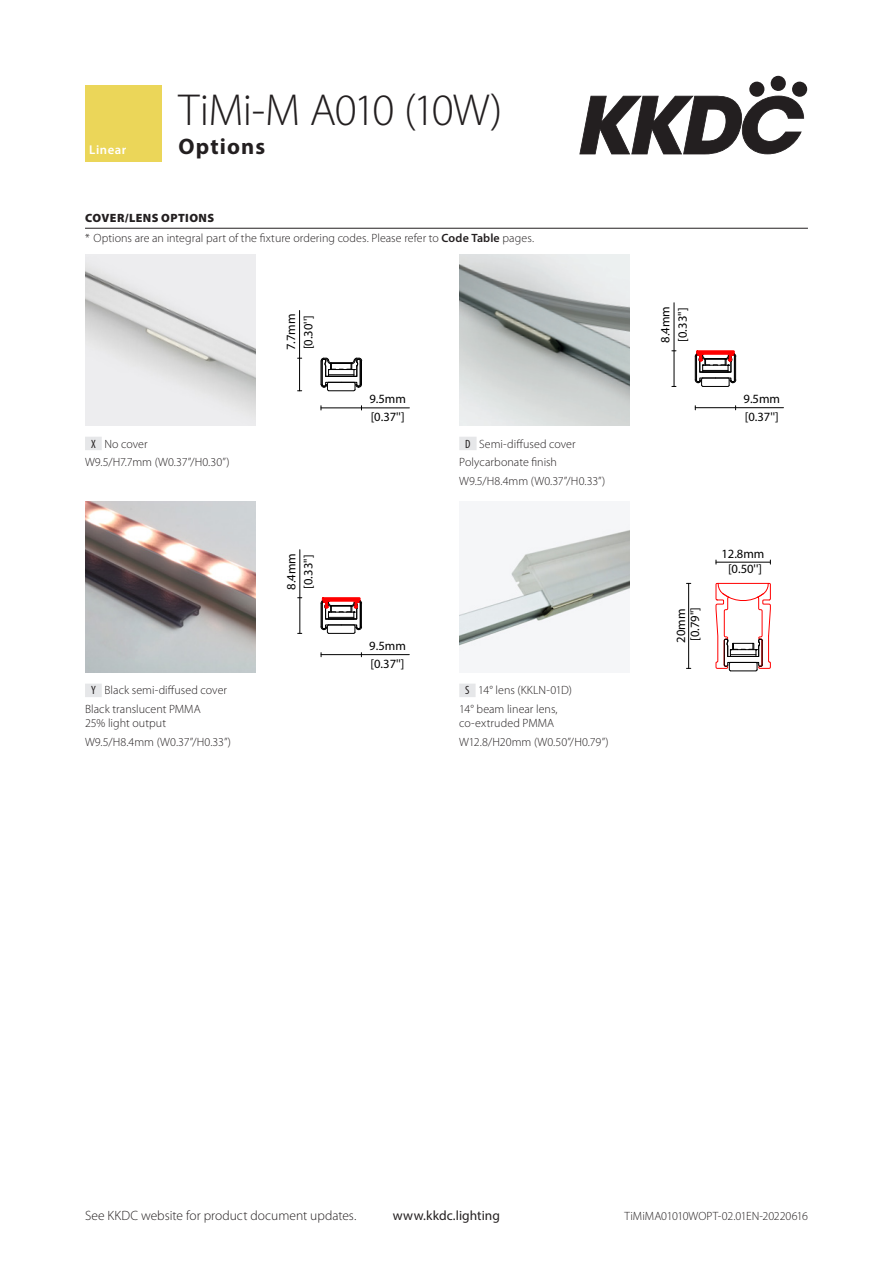
<style>
.page{position:relative;width:893px;height:1263px;background:#fff}
.page>*{position:absolute;margin:0;border:0;box-sizing:border-box;transform-origin:0 0}
.title_line1{font:300 45px "Myriad Pro";letter-spacing:-.025em;color:#231f20}
.title_line2{font:700 22.5px "Myriad Pro";letter-spacing:.05em;color:#231f20}
.t1{font:300 13.5px "Myriad Pro";color:#231f20}
.t2{font:13.5px "Myriad Pro";letter-spacing:.005em;color:#231f20}
.t3{font:600 12.75px "Myriad Pro";letter-spacing:.04em;color:#fff}
.t4{font:12.6px/17.2px "Myriad Pro";color:#000}
.body{font:300 12px/14.4px "Myriad Pro";color:#231f20}
.Section_sub_text{font:300 12px "Myriad Pro";letter-spacing:.005em;color:#231f20}
.Product_code_Options{font:300 12px "Myriad Pro";letter-spacing:.005em;color:#231f20}
.Section_heading_top{font:900 12px "Myriad Pro";letter-spacing:.035em;color:#231f20}
.s1{font-weight:600}
.s2{font-weight:400;font-stretch:condensed}
</style>
<div class="page">
<svg style="left:579px;top:96px;width:225px;height:58px"></svg>
<svg style="left:749px;top:81px;width:16px;height:16px"></svg>
<div style="left:770px;top:76px;width:16px;height:15px;background:#231f20;border-radius:50%"></div>
<div style="left:792px;top:81px;width:15px;height:16px;background:#231f20;border-radius:50%"></div>
<hr style="left:85px;top:228px;width:723px;height:1px;background:#231f20">
<img style="left:85px;top:255px;width:170px;height:171px">
<hr style="left:321px;top:408px;width:88px;height:1px;background:#000">
<hr style="left:299px;top:310px;width:1px;height:81px;background:#000">
<svg style="left:321px;top:358px;width:41px;height:33px"></svg>
<img style="left:459px;top:255px;width:170px;height:171px">
<hr style="left:695px;top:407px;width:88px;height:1px;background:#000">
<hr style="left:674px;top:303px;width:1px;height:83px;background:#000">
<svg style="left:694px;top:350px;width:43px;height:37px"></svg>
<div style="left:85px;top:437px;width:17px;height:13px;background:#e6e7e9"></div>
<div style="left:459px;top:437px;width:18px;height:13px;background:#e6e7e9"></div>
<img style="left:85px;top:502px;width:170px;height:171px">
<hr style="left:321px;top:654px;width:88px;height:1px;background:#000">
<hr style="left:300px;top:550px;width:1px;height:83px;background:#000">
<svg style="left:320px;top:597px;width:42px;height:37px"></svg>
<img style="left:459px;top:524px;width:170px;height:127px">
<svg style="left:715px;top:583px;width:56px;height:89px"></svg>
<hr style="left:716px;top:562px;width:54px;height:1px;background:#000">
<hr style="left:688px;top:583px;width:1px;height:85px;background:#000">
<div style="left:85px;top:684px;width:17px;height:13px;background:#e6e7e9"></div>
<div style="left:459px;top:684px;width:17px;height:13px;background:#e6e7e9"></div>
<div style="left:85px;top:85px;width:77px;height:77px;background:#ebd659"></div>
<p class="t3" style="left:89px;top:142px;width:38px">Linear</p>
<p class="title_line1" style="left:179px;top:83px;width:325px">TiMi-M A010 (10W)</p>
<p class="title_line2" style="left:179px;top:132px;width:88px">Options</p>
<p class="Section_heading_top" style="left:85px;top:210px;width:131px">COVER/LENS OPTIONS</p>
<p class="Section_sub_text" style="left:85px;top:231px;width:451px">* Options are an integral part of the fixture ordering codes. Please refer to <span class="s1">Code Table</span> pages.</p>
<p class="Product_code_Options" style="left:91px;top:436px;width:58px"><span class="s2">X</span> No cover</p>
<p class="body" style="left:85px;top:455px;width:146px">W9.5/H7.7mm (W0.37”/H0.30”)</p>
<p class="t4" style="left:282px;top:350px;width:38px;rotate:-90deg">7.7mm [0.30'']</p>
<p class="t4" style="left:369px;top:390px;width:38px">9.5mm [0.37'']</p>
<p class="Product_code_Options" style="left:465px;top:436px;width:112px"><span class="s2">D</span> Semi-diffused cover</p>
<p class="body" style="left:459px;top:455px;width:99px">Polycarbonate finish</p>
<p class="body" style="left:459px;top:473px;width:148px">W9.5/H8.4mm (W0.37”/H0.33”)</p>
<p class="t4" style="left:656px;top:343px;width:38px;rotate:-90deg">8.4mm [0.33'']</p>
<p class="t4" style="left:743px;top:390px;width:38px">9.5mm [0.37'']</p>
<p class="Product_code_Options" style="left:91px;top:683px;width:138px"><span class="s2">Y</span> Black semi-diffused cover</p>
<p class="body" style="left:85px;top:702px;width:117px">Black translucent PMMA<br>25% light output</p>
<p class="body" style="left:85px;top:735px;width:148px">W9.5/H8.4mm (W0.37”/H0.33”)</p>
<p class="t4" style="left:282px;top:590px;width:38px;rotate:-90deg">8.4mm [0.33'']</p>
<p class="t4" style="left:721px;top:547px;width:45px;line-height:14.4px;text-align:center">12.8mm [0.50'']</p>
<p class="t4" style="left:673px;top:643px;width:37px;line-height:14.2px;rotate:-90deg">20mm [0.79'']</p>
<p class="t4" style="left:369px;top:637px;width:38px">9.5mm [0.37'']</p>
<p class="Product_code_Options" style="left:465px;top:683px;width:108px"><span class="s2">S</span> 14° lens (KKLN-01D)</p>
<p class="body" style="left:459px;top:702px;width:100px">14° beam linear lens, co-extruded PMMA</p>
<p class="body" style="left:459px;top:735px;width:151px">W12.8/H20mm (W0.50”/H0.79”)</p>
<p class="t1" style="left:85px;top:1208px;width:273px">See KKDC website for product document updates.</p>
<p class="t2" style="left:393px;top:1207px;width:109px">www.kkdc.lighting</p>
<p class="Section_sub_text" style="left:624px;top:1209px;width:185px">TiMiMA01010WOPT-02.01EN-20220616</p>
</div>
